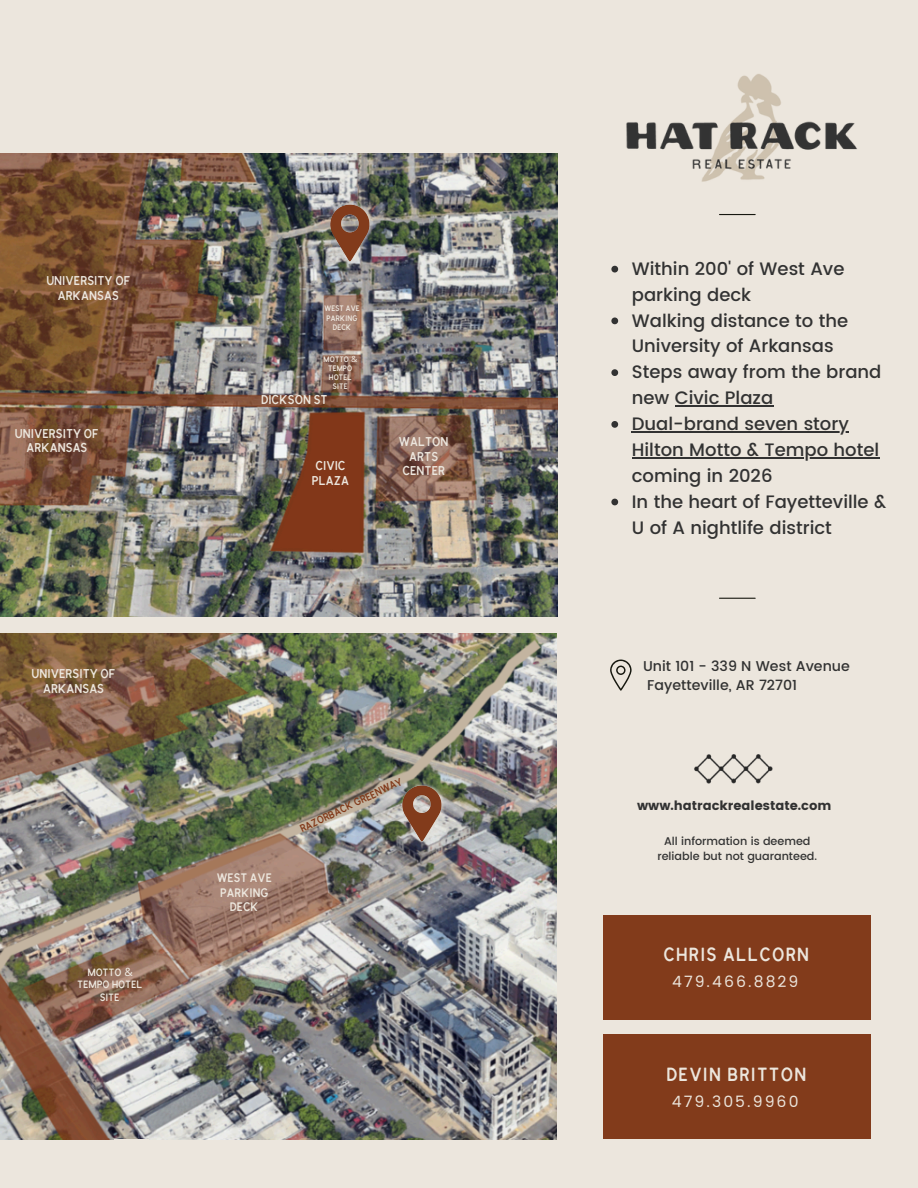
<style>
.page{position:relative;width:918px;height:1188px;background:#ece6dd}
.page>*{position:absolute;margin:0;border:0;box-sizing:border-box;transform-origin:0 0}
.t1{font:20.55px "Cymbria Bold Rounded";letter-spacing:.06em;color:#ece6dd}
.t2{font:20.4px "Cymbria Bold Rounded";letter-spacing:.06em;color:#ece6dd}
.t3{font:500 18px/25.8px "Poppins";color:#323232}
.t4{font:15.6px "Poppins";letter-spacing:.135em;color:#ece6dd}
.t5{font:15.45px "Poppins";letter-spacing:.135em;color:#ece6dd}
.t6{font:500 14.25px/19.4px "Poppins";color:#323232}
.t7{font:13.8px/14.9px "Cymbria Bold Rounded";color:#ece6dd;text-align:center}
.t8{font:13.2px/14.4px "Cymbria Bold Rounded";color:#ece6dd;text-align:center}
.t9{font:12.9px "Poppins";color:#323232}
.t10{font:11.4px/12.3px "Cymbria Bold Rounded";color:#ece6dd;text-align:center}
.t11{font:11.4px "Cymbria Bold Rounded";color:#823b1b}
.t12{font:500 11.25px/15px "Poppins";color:#323232;text-align:center}
.t13{font:8.55px/9.3px "Cymbria Bold Rounded";color:#ece6dd;text-align:center}
.s1{font-family:"Noto Sans"}
</style>
<div class="page">
<img style="left:0;top:153px;width:558px;height:464px">
<img style="left:626px;top:74px;width:231px;height:108px">
<hr style="left:720px;top:214px;width:35px;height:1px;background:#171810">
<svg style="left:610px;top:660px;width:21px;height:31px"></svg>
<img style="left:694px;top:754px;width:79px;height:30px">
<div style="left:604px;top:915px;width:267px;height:105px;background:#823b1b"></div>
<div style="left:604px;top:1034px;width:267px;height:105px;background:#823b1b"></div>
<hr style="left:720px;top:598px;width:35px;height:1px;background:#171810">
<img style="left:0;top:633px;width:557px;height:506px">
<img style="left:329px;top:200px;width:45px;height:66px">
<svg style="left:611px;top:266px;width:7px;height:7px"></svg>
<svg style="left:611px;top:318px;width:7px;height:6px"></svg>
<svg style="left:611px;top:369px;width:7px;height:7px"></svg>
<hr style="left:675px;top:405px;width:98px;height:1px;background:#323232">
<svg style="left:611px;top:421px;width:7px;height:7px"></svg>
<hr style="left:632px;top:431px;width:217px;height:1px;background:#323232">
<hr style="left:632px;top:457px;width:247px;height:1px;background:#323232">
<svg style="left:611px;top:499px;width:7px;height:6px"></svg>
<img style="left:402px;top:780px;width:45px;height:67px">
<p class="t7" style="left:47px;top:272px;width:86px">UNIVERSITY OF<br>ARKANSAS</p>
<h6 class="t7" style="left:16px;top:425px;width:86px">UNIVERSITY OF<br>ARKANSAS</h6>
<p class="t7" style="left:32px;top:665px;width:86px">UNIVERSITY OF<br>ARKANSAS</p>
<p class="t10" style="left:78px;top:965px;width:66px">MOTTO <span class="s1">&amp;<br></span>TEMPO HOTEL<br>SITE</p>
<p class="t13" style="left:325px;top:303px;width:37px">WEST AVE<br>PARKING<br>DECK</p>
<p class="t13" style="left:324px;top:353px;width:35px">MOTTO <span class="s1">&amp;<br></span>TEMPO<br>HOTEL<br>SITE</p>
<p class="t7" style="left:262px;top:391px;width:68px">DICKSON ST</p>
<p class="t7" style="left:313px;top:457px;width:39px;text-align:left">CIVIC<br>PLAZA</p>
<p class="t7" style="left:400px;top:433px;width:51px">WALTON<br>ARTS<br>CENTER</p>
<p class="t8" style="left:218px;top:870px;width:57px">WEST AVE<br>PARKING<br>DECK</p>
<p class="t11" style="left:298px;top:822px;width:114px;rotate:-26deg">RAZORBACK GREENWAY</p>
<p class="t3" style="left:632px;top:256px;width:214px">Within 200' of West Ave parking deck</p>
<h6 class="t3" style="left:632px;top:307px;width:218px">Walking distance to the<br>University of Arkansas</h6>
<h6 class="t3" style="left:632px;top:359px;width:251px">Steps away from the brand new Civic Plaza</h6>
<h6 class="t3" style="left:632px;top:411px;width:218px">Dual-brand seven story</h6>
<p class="t3" style="left:632px;top:437px;width:256px">Hilton Motto &amp; Tempo hotel coming in 2026<br>In the heart of Fayetteville &amp;</p>
<h6 class="t3" style="left:632px;top:514px;width:202px">U of A nightlife district</h6>
<h6 class="t6" style="left:643px;top:656px;width:208px">Unit 101 - 339 N West Avenue<br>Fayetteville, AR 72701</h6>
<p class="t9" style="left:637px;top:798px;width:196px">www.hatrackrealestate.com</p>
<h6 class="t12" style="left:657px;top:834px;width:161px">All information is deemed reliable but not guaranteed.</h6>
<p class="t2" style="left:665px;top:941px;width:147px">CHRIS ALLCORN</p>
<p class="t5" style="left:672px;top:972px;width:128px">479.466.8829</p>
<p class="t1" style="left:667px;top:1061px;width:141px">DEVIN BRITTON</p>
<p class="t4" style="left:672px;top:1093px;width:128px">479.305.9960</p>
</div>
